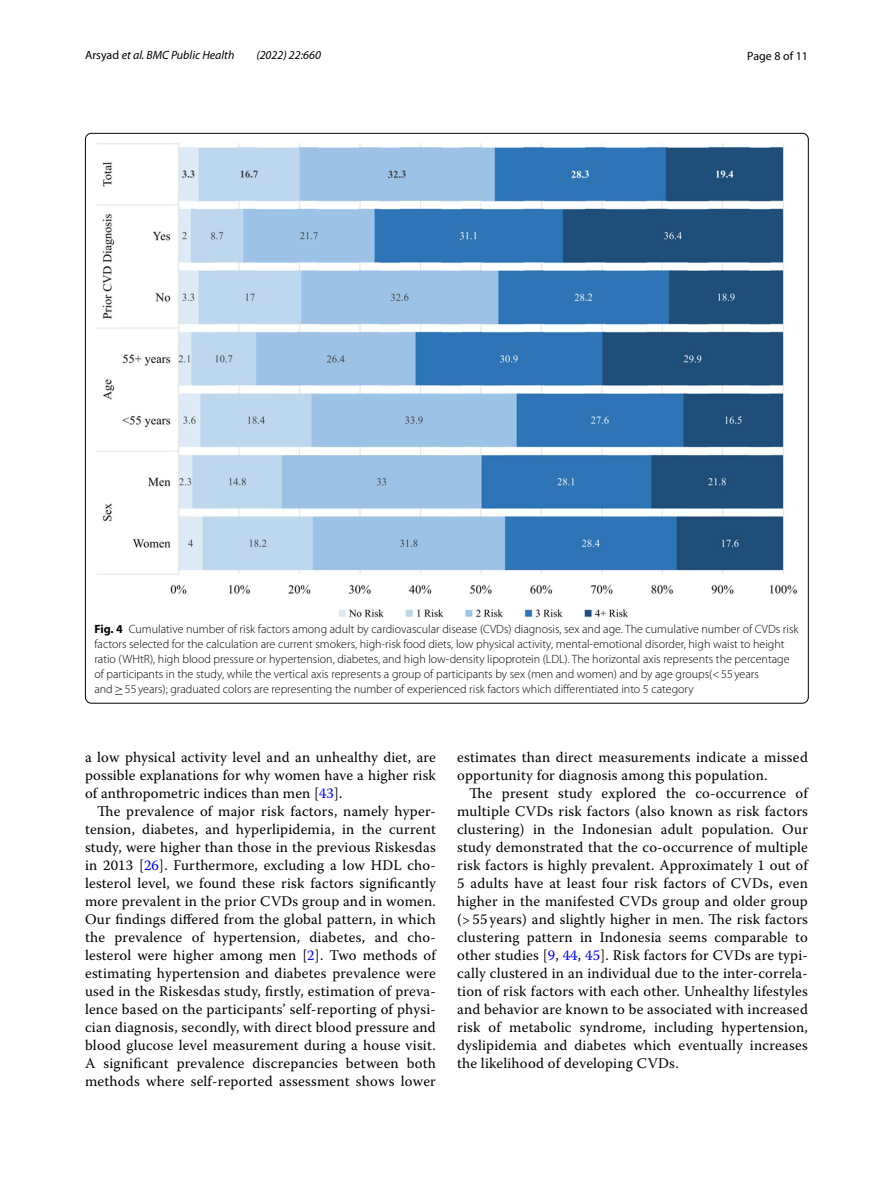
<style>
.page{position:relative;width:893px;height:1187px;background:#fff}
.page>*{position:absolute;margin:0;border:0;box-sizing:border-box;transform-origin:0 0}
.t1{font:14.7px/18px "Warnock Pro";letter-spacing:.015em;color:#000;text-align:justify}
.t2{font:300 12px/15px "Myriad Pro";color:#000}
.t3{font:italic 12px "Myriad Pro";color:#000}
.t4{font:12px "Myriad Pro";color:#000}
.s1{font-style:normal}
.s2{font-weight:700}
.s3{font-family:"MTSY";font-weight:400}
.s4{color:#00f}
</style>
<div class="page">
<img style="left:97px;top:143px;width:700px;height:474px">
<p class="t3" style="left:85px;top:48px;width:151px"><span class="s1">Arsyad</span> et al. BMC Public Health</p>
<p class="t3" style="left:256px;top:48px;width:66px">(2022) 22:660</p>
<p class="t4" style="left:747px;top:48px;width:62px">Page 8 of 11</p>
<p class="t2" style="left:94px;top:621px;width:706px"><span class="s2">Fig. 4</span> Cumulative number of risk factors among adult by cardiovascular disease (CVDs) diagnosis, sex and age. The cumulative number of CVDs risk factors selected for the calculation are current smokers, high-risk food diets, low physical activity, mental-emotional disorder, high waist to height ratio (WHtR), high blood pressure or hypertension, diabetes, and high low-density lipoprotein (LDL). The horizontal axis represents the percentage of participants in the study, while the vertical axis represents a group of participants by sex (men and women) and by age groups(&lt;55 years and<span class="s3">≥</span>55 years); graduated colors are representing the number of experienced risk factors which differentiated into 5 category</p>
<p class="t1" style="left:85px;top:748px;width:352px">a low physical activity level and an unhealthy diet, are possible explanations for why women have a higher risk of anthropometric indices than men [<span class="s4">43</span>].</p>
<p class="t1" style="left:85px;top:802px;width:352px;text-indent:12px">The prevalence of major risk factors, namely hyper&shy;tension, diabetes, and hyperlipidemia, in the current study, were higher than those in the previous Riskesdas in 2013 [<span class="s4">26</span>]. Furthermore, excluding a low HDL cho&shy;lesterol level, we found these risk factors significantly more prevalent in the prior CVDs group and in women.<br>Our findings differed from the global pattern, in which the prevalence of hypertension, diabetes, and cho&shy;lesterol were higher among men [<span class="s4">2</span>]. Two methods of estimating hypertension and diabetes prevalence were used in the Riskesdas study, firstly, estimation of preva&shy;lence based on the participants’ self-reporting of physi&shy;cian diagnosis, secondly, with direct blood pressure and blood glucose level measurement during a house visit.<br>A significant prevalence discrepancies between both methods where self-reported assessment shows lower</p>
<p class="t1" style="left:457px;top:748px;width:352px">estimates than direct measurements indicate a missed opportunity for diagnosis among this population.</p>
<p class="t1" style="left:457px;top:784px;width:352px;text-indent:12px">The present study explored the co-occurrence of multiple CVDs risk factors (also known as risk factors clustering) in the Indonesian adult population. Our study demonstrated that the co-occurrence of multiple risk factors is highly prevalent. Approximately 1 out of 5 adults have at least four risk factors of CVDs, even higher in the manifested CVDs group and older group (&gt; 55 years) and slightly higher in men. The risk factors clustering pattern in Indonesia seems comparable to other studies [<span class="s4">9</span>, <span class="s4">44</span>, <span class="s4">45</span>]. Risk factors for CVDs are typi&shy;cally clustered in an individual due to the inter-correla&shy;tion of risk factors with each other. Unhealthy lifestyles and behavior are known to be associated with increased risk of metabolic syndrome, including hypertension, dyslipidemia and diabetes which eventually increases the likelihood of developing CVDs.</p>
</div>
